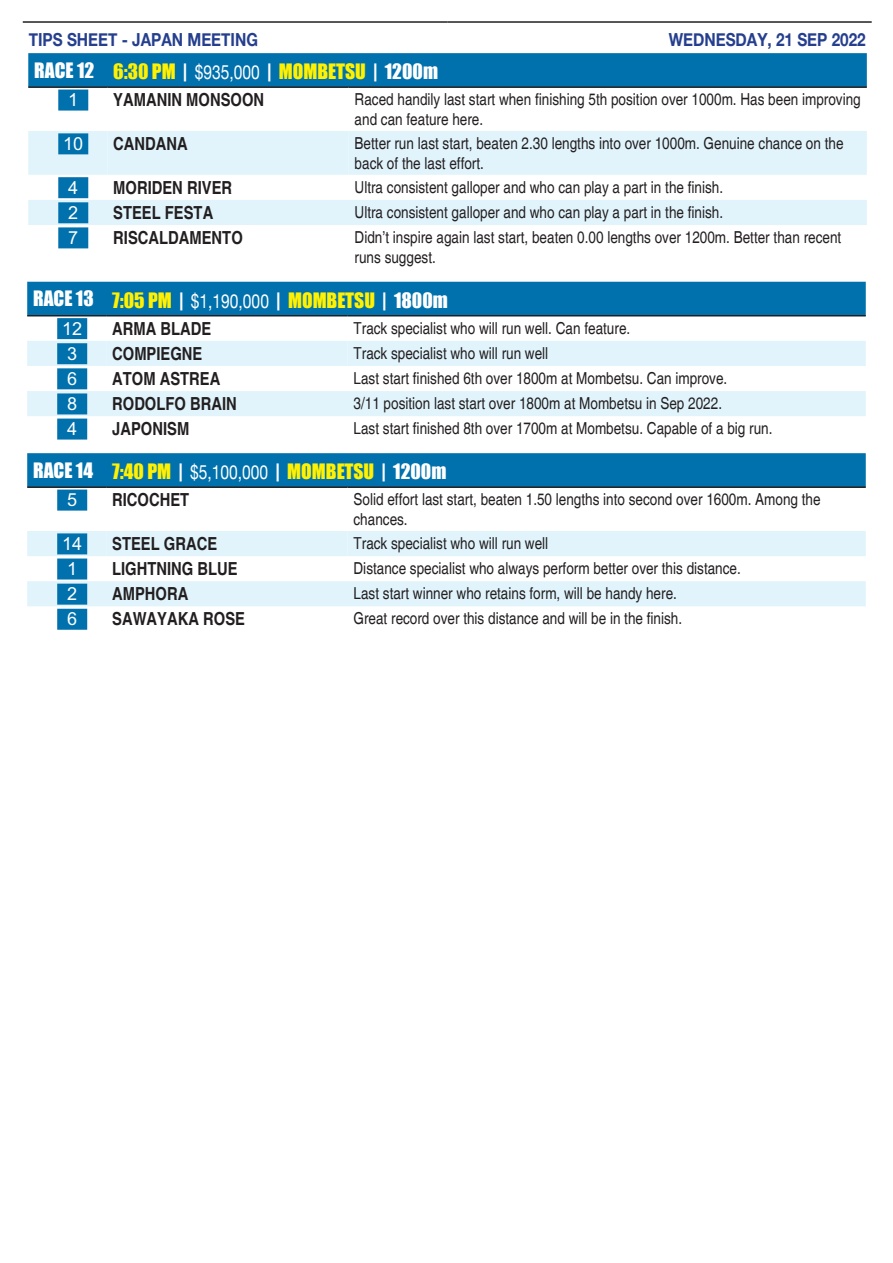
<style>
.page{position:relative;width:893px;height:1263px;background:#fff}
.page>*{position:absolute;margin:0;border:0;box-sizing:border-box;transform-origin:0 0}
.Tips-Analysis-Header{font:19.5px "Impact";color:#fff101}
.Tips-Analysis-Header-2{font:19.5px "Impact";color:#fff}
.t1{font:700 condensed 18px "Helvetica";color:#231f20}
.t2{font:700 18px "Helvetica Neue";color:#253f8e;scale:.85 1}
.Tips-Num{font:700 18px "M Hei HK";color:#fff}
.Tips-Analysis-Body{font:condensed 16.5px/19.8px "Helvetica";color:#231f20}
.s1{color:#fff}
.s2{font-family:"Helvetica Neue";color:#fff}
</style>
<div class="page">
<hr style="left:23px;top:21px;width:424px;height:2px;background:#231f20">
<hr style="left:447px;top:21px;width:425px;height:2px;background:#231f20">
<div style="left:27px;top:282px;width:839px;height:33px;background:#0071ad"></div>
<svg style="left:27px;top:341px;width:839px;height:75px;fill:#e1f4fc"></svg>
<hr style="left:27px;top:315px;width:79px;height:1px;background:#231f20">
<hr style="left:106px;top:315px;width:242px;height:1px;background:#231f20">
<hr style="left:348px;top:315px;width:518px;height:1px;background:#231f20">
<div style="left:57px;top:318px;width:30px;height:21px;background:#0071ad"></div>
<div style="left:57px;top:343px;width:30px;height:21px;background:#0071ad"></div>
<div style="left:57px;top:368px;width:30px;height:21px;background:#0071ad"></div>
<div style="left:57px;top:393px;width:30px;height:21px;background:#0071ad"></div>
<div style="left:57px;top:419px;width:30px;height:21px;background:#0071ad"></div>
<div style="left:27px;top:453px;width:839px;height:33px;background:#0071ad"></div>
<svg style="left:27px;top:531px;width:839px;height:75px;fill:#e1f4fc"></svg>
<hr style="left:27px;top:486px;width:79px;height:2px;background:#231f20">
<hr style="left:106px;top:486px;width:242px;height:2px;background:#231f20">
<hr style="left:348px;top:486px;width:518px;height:2px;background:#231f20">
<div style="left:57px;top:490px;width:30px;height:21px;background:#0071ad"></div>
<div style="left:57px;top:533px;width:30px;height:21px;background:#0071ad"></div>
<div style="left:57px;top:558px;width:30px;height:21px;background:#0071ad"></div>
<div style="left:57px;top:584px;width:30px;height:21px;background:#0071ad"></div>
<div style="left:57px;top:609px;width:30px;height:21px;background:#0071ad"></div>
<div style="left:28px;top:53px;width:839px;height:33px;background:#0071ad"></div>
<svg style="left:28px;top:131px;width:839px;height:94px;fill:#e1f4fc"></svg>
<hr style="left:28px;top:86px;width:79px;height:2px;background:#231f20">
<hr style="left:107px;top:86px;width:242px;height:2px;background:#231f20">
<hr style="left:349px;top:86px;width:518px;height:2px;background:#231f20">
<div style="left:58px;top:90px;width:30px;height:21px;background:#0071ad"></div>
<div style="left:58px;top:133px;width:30px;height:21px;background:#0071ad"></div>
<div style="left:58px;top:177px;width:30px;height:21px;background:#0071ad"></div>
<div style="left:58px;top:202px;width:30px;height:21px;background:#0071ad"></div>
<div style="left:58px;top:227px;width:30px;height:21px;background:#0071ad"></div>
<p class="t2" style="left:29px;top:28px;width:271px">TIPS SHEET - JAPAN MEETING</p>
<p class="t2" style="left:669px;top:28px;width:233px">WEDNESDAY, 21 SEP 2022</p>
<p class="Tips-Analysis-Header-2" style="left:34px;top:55px;width:61px">RACE 12</p>
<p class="Tips-Analysis-Header" style="left:113px;top:57px;width:326px">6:30 PM <span class="s1">|</span> <span class="s2">$935,000</span> <span class="s1">|</span> MOMBETSU <span class="s1">| 1200m</span></p>
<p class="Tips-Num" style="left:68px;top:86px;width:12px">1</p>
<p class="t1" style="left:113px;top:89px;width:152px">YAMANIN MONSOON</p>
<p class="Tips-Analysis-Body" style="left:355px;top:90px;width:508px">Raced handily last start when finishing 5th position over 1000m. Has been improving and can feature here.</p>
<p class="Tips-Num" style="left:63px;top:130px;width:22px">10</p>
<p class="t1" style="left:113px;top:133px;width:76px">CANDANA</p>
<p class="Tips-Analysis-Body" style="left:355px;top:133px;width:490px">Better run last start, beaten 2.30 lengths into over 1000m. Genuine chance on the back of the last effort.</p>
<p class="Tips-Num" style="left:68px;top:174px;width:12px">4</p>
<p class="t1" style="left:113px;top:177px;width:120px">MORIDEN RIVER</p>
<p class="Tips-Analysis-Body" style="left:355px;top:177px;width:370px">Ultra consistent galloper and who can play a part in the finish.</p>
<p class="Tips-Num" style="left:68px;top:199px;width:12px">2</p>
<p class="t1" style="left:113px;top:202px;width:102px">STEEL FESTA</p>
<p class="Tips-Analysis-Body" style="left:355px;top:202px;width:370px">Ultra consistent galloper and who can play a part in the finish.</p>
<p class="Tips-Num" style="left:68px;top:224px;width:12px">7</p>
<p class="t1" style="left:113px;top:227px;width:131px">RISCALDAMENTO</p>
<p class="Tips-Analysis-Body" style="left:355px;top:227px;width:488px">Didn’t inspire again last start, beaten 0.00 lengths over 1200m. Better than recent runs suggest.</p>
<p class="Tips-Analysis-Header-2" style="left:33px;top:284px;width:62px">RACE 13</p>
<p class="Tips-Analysis-Header" style="left:112px;top:285px;width:337px">7:05 PM <span class="s1">|</span> <span class="s2">$1,190,000</span> <span class="s1">|</span> MOMBETSU <span class="s1">| 1800m</span></p>
<p class="Tips-Num" style="left:62px;top:315px;width:22px">12</p>
<p class="t1" style="left:112px;top:318px;width:101px">ARMA BLADE</p>
<p class="Tips-Analysis-Body" style="left:354px;top:318px;width:278px">Track specialist who will run well. Can feature.</p>
<p class="Tips-Num" style="left:67px;top:340px;width:12px">3</p>
<p class="t1" style="left:112px;top:343px;width:92px">COMPIEGNE</p>
<p class="Tips-Analysis-Body" style="left:354px;top:343px;width:196px">Track specialist who will run well</p>
<p class="Tips-Num" style="left:67px;top:365px;width:12px">6</p>
<p class="t1" style="left:112px;top:368px;width:110px">ATOM ASTREA</p>
<p class="Tips-Analysis-Body" style="left:354px;top:368px;width:375px">Last start finished 6th over 1800m at Mombetsu. Can improve.</p>
<p class="Tips-Num" style="left:67px;top:390px;width:12px">8</p>
<p class="t1" style="left:112px;top:393px;width:126px">RODOLFO BRAIN</p>
<p class="Tips-Analysis-Body" style="left:354px;top:393px;width:370px">3/11 position last start over 1800m at Mombetsu in Sep 2022.</p>
<p class="Tips-Num" style="left:67px;top:415px;width:12px">4</p>
<p class="t1" style="left:112px;top:418px;width:79px">JAPONISM</p>
<p class="Tips-Analysis-Body" style="left:354px;top:419px;width:420px">Last start finished 8th over 1700m at Mombetsu. Capable of a big run.</p>
<p class="Tips-Analysis-Header-2" style="left:33px;top:455px;width:61px">RACE 14</p>
<p class="Tips-Analysis-Header" style="left:112px;top:457px;width:336px">7:40 PM <span class="s1">|</span> <span class="s2">$5,100,000</span> <span class="s1">|</span> MOMBETSU <span class="s1">| 1200m</span></p>
<p class="Tips-Num" style="left:67px;top:486px;width:12px">5</p>
<p class="t1" style="left:112px;top:489px;width:79px">RICOCHET</p>
<p class="Tips-Analysis-Body" style="left:354px;top:490px;width:469px">Solid effort last start, beaten 1.50 lengths into second over 1600m. Among the chances.</p>
<p class="Tips-Num" style="left:62px;top:530px;width:22px">14</p>
<p class="t1" style="left:112px;top:533px;width:106px">STEEL GRACE</p>
<p class="Tips-Analysis-Body" style="left:354px;top:533px;width:196px">Track specialist who will run well</p>
<p class="Tips-Num" style="left:67px;top:555px;width:12px">1</p>
<p class="t1" style="left:112px;top:558px;width:127px">LIGHTNING BLUE</p>
<p class="Tips-Analysis-Body" style="left:354px;top:559px;width:389px">Distance specialist who always perform better over this distance.</p>
<p class="Tips-Num" style="left:67px;top:580px;width:12px">2</p>
<p class="t1" style="left:112px;top:583px;width:78px">AMPHORA</p>
<p class="Tips-Analysis-Body" style="left:354px;top:584px;width:325px">Last start winner who retains form, will be handy here.</p>
<p class="Tips-Num" style="left:67px;top:605px;width:12px">6</p>
<p class="t1" style="left:112px;top:608px;width:134px">SAWAYAKA ROSE</p>
<p class="Tips-Analysis-Body" style="left:354px;top:609px;width:330px">Great record over this distance and will be in the finish.</p>
</div>
